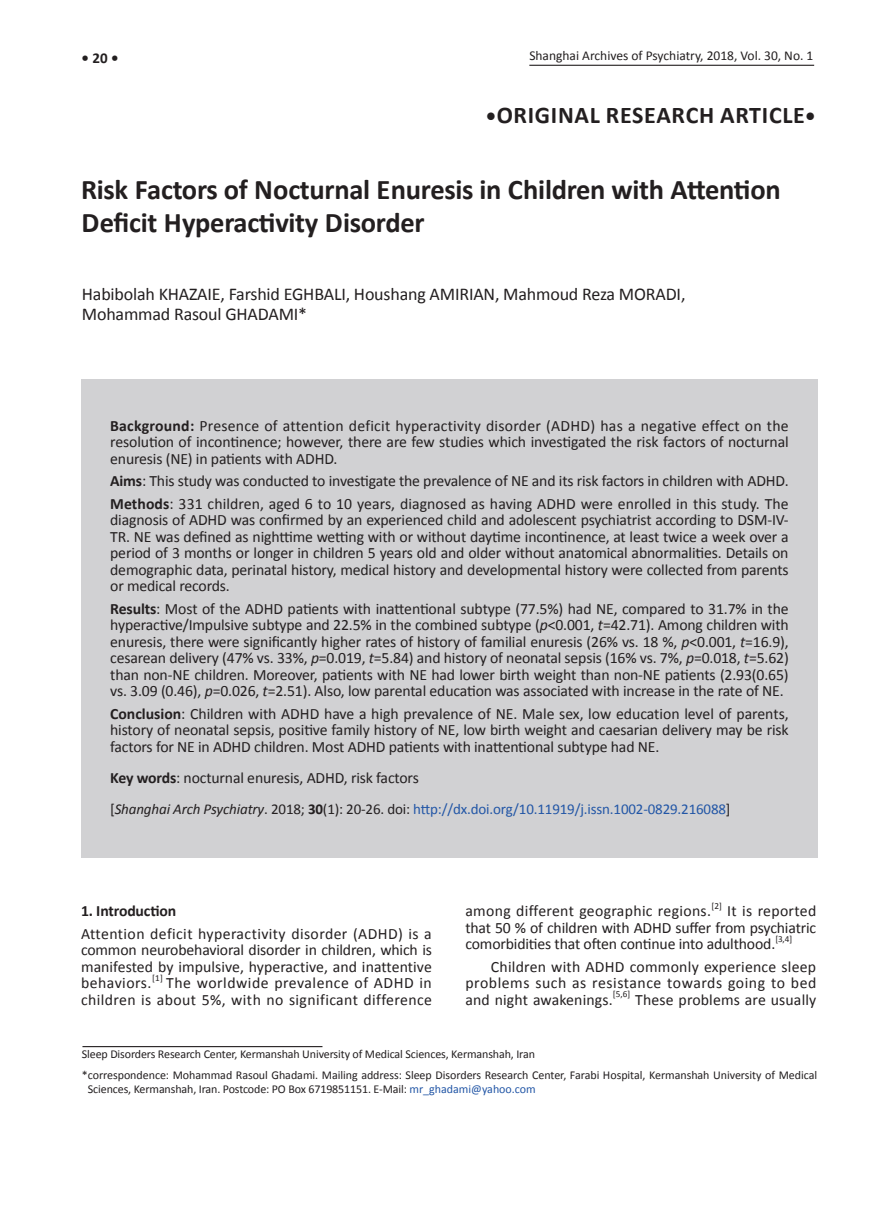
<style>
.page{position:relative;width:893px;height:1212px;background:#fff}
.page>*{position:absolute;margin:0;border:0;box-sizing:border-box;transform-origin:0 0}
.t1{font:700 28.5px/33px "Calibri";letter-spacing:-.01em;color:#231f20}
.t2{font:700 24px "Calibri";letter-spacing:.03em;color:#231f20}
.t3{font:18px/19.5px "Calibri";letter-spacing:-.01em;color:#231f20}
.t4{font:15.75px/16.5px "Calibri";letter-spacing:-.01em;color:#231f20;text-align:justify}
.t5{font:15.75px/16.5px "Calibri";letter-spacing:.025em;color:#231f20;text-align:right}
.t6{font:15.75px "Calibri";letter-spacing:.02em;color:#231f20}
.t7{font:15.75px "Calibri";letter-spacing:.01em;color:#231f20}
.t8{font:700 15.75px "Calibri";letter-spacing:-.01em;color:#231f20}
.t9{font:15px "Calibri";letter-spacing:-.01em;color:#2256a6}
.t10{font:700 15px "Calibri";color:#231f20}
.t11{font:13.5px "Calibri";color:#231f20}
.t12{font:12px/21px "Calibri";letter-spacing:-.01em;color:#231f20}
.t13{font:9.15px "Calibri";color:#231f20}
.s1{font-size:21px}
.s2{font-weight:700}
.s3{font-style:italic}
.s4{color:#231f20}
.s5{font-style:italic;color:#231f20}
.s6{font-weight:700;color:#231f20}
.s7{color:#2256a6}
</style>
<div class="page">
<hr style="left:529px;top:65px;width:285px;height:1px;background:#231f20">
<hr style="left:82px;top:1046px;width:240px;height:1px;background:#231f20">
<div style="left:81px;top:379px;width:736px;height:478px;background:#d1d1d3"></div>
<p class="t10" style="left:82px;top:48px;width:38px">• 20 •</p>
<p class="t11" style="left:529px;top:47px;width:286px">Shanghai Archives of Psychiatry, 2018, Vol. 30, No. 1</p>
<h2 class="t2" style="left:486px;top:99px;width:331px"><span class="s1">•</span>ORIGINAL RESEARCH ARTICLE<span class="s1">•</span></h2>
<h1 class="t1" style="left:81px;top:173px;width:701px">Risk Factors of Nocturnal Enuresis in Children with Attention<br>Deficit Hyperactivity Disorder</h1>
<p class="t3" style="left:82px;top:285px;width:605px">Habibolah KHAZAIE, Farshid EGHBALI, Houshang AMIRIAN, Mahmoud Reza MORADI,<br>Mohammad Rasoul GHADAMI*</p>
<p class="t4" style="left:110px;top:417px;width:680px"><span class="s2">Background:</span> Presence of attention deficit hyperactivity disorder (ADHD) has a negative effect on the resolution of incontinence; however, there are few studies which investigated the risk factors of nocturnal enuresis (NE) in patients with ADHD.</p>
<p class="t4" style="left:110px;top:470px;width:680px;line-height:22.5px"><span class="s2">Aims</span>: This study was conducted to investigate the prevalence of NE and its risk factors in children with ADHD.<br><span class="s2">Methods</span>: 331 children, aged 6 to 10 years, diagnosed as having ADHD were enrolled in this study. The</p>
<p class="t4" style="left:110px;top:512px;width:680px">diagnosis of ADHD was confirmed by an experienced child and adolescent psychiatrist according to DSM-IV-TR. NE was defined as nighttime wetting with or without daytime incontinence, at least twice a week over a period of 3 months or longer in children 5 years old and older without anatomical abnormalities. Details on demographic data, perinatal history, medical history and developmental history were collected from parents or medical records.</p>
<p class="t4" style="left:110px;top:600px;width:680px"><span class="s2">Results</span>: Most of the ADHD patients with inattentional subtype (77.5%) had NE, compared to 31.7% in the hyperactive/Impulsive subtype and 22.5% in the combined subtype (<span class="s3">p</span>&lt;0.001, <span class="s3">t</span>=42.71). Among children with enuresis, there were significantly higher rates of history of familial enuresis (26% vs. 18 %, <span class="s3">p</span>&lt;0.001, <span class="s3">t</span>=16.9), cesarean delivery (47% vs. 33%, <span class="s3">p</span>=0.019, <span class="s3">t</span>=5.84) and history of neonatal sepsis (16% vs. 7%, <span class="s3">p</span>=0.018, <span class="s3">t</span>=5.62) than non-NE children. Moreover, patients with NE had lower birth weight than non-NE patients (2.93(0.65) vs. 3.09 (0.46), <span class="s3">p</span>=0.026, <span class="s3">t</span>=2.51). Also, low parental education was associated with increase in the rate of NE.</p>
<p class="t4" style="left:110px;top:705px;width:680px"><span class="s2">Conclusion</span>: Children with ADHD have a high prevalence of NE. Male sex, low education level of parents, history of neonatal sepsis, positive family history of NE, low birth weight and caesarian delivery may be risk factors for NE in ADHD children. Most ADHD patients with inattentional subtype had NE.</p>
<p class="t4" style="left:110px;top:770px;width:310px"><span class="s2">Key words</span>: nocturnal enuresis, ADHD, risk factors</p>
<p class="t9" style="left:110px;top:799px;width:622px"><span class="s4">[</span><span class="s5">Shanghai Arch Psychiatry</span><span class="s4">. 2018;</span> <span class="s6">30</span><span class="s4">(1): 20-26. doi:</span> http://dx.doi.org/10.11919/j.issn.1002-0829.216088<span class="s4">]</span></p>
<p class="t8" style="left:81px;top:901px;width:97px">1. Introduction</p>
<p class="t4" style="left:81px;top:925px;width:352px">Attention deficit hyperactivity disorder (ADHD) is a common neurobehavioral disorder in children, which is manifested by impulsive, hyperactive, and inattentive behaviors.</p>
<p class="t13" style="left:152px;top:972px;width:12px">[1]</p>
<p class="t5" style="left:81px;top:974px;width:352px">The worldwide prevalence of ADHD in<br>children is about 5%, with no significant difference</p>
<p class="t6" style="left:465px;top:901px;width:247px">among different geographic regions.</p>
<p class="t13" style="left:711px;top:900px;width:12px">[2]</p>
<p class="t4" style="left:465px;top:902px;width:352px;text-indent:262px">It is reported that 50 % of children with ADHD suffer from psychiatric comorbidities that often continue into adulthood.</p>
<p class="t13" style="left:775px;top:933px;width:18px">[3,4]</p>
<p class="t4" style="left:465px;top:958px;width:352px;text-indent:25px">Children with ADHD commonly experience sleep problems such as resistance towards going to bed and night awakenings.</p>
<p class="t13" style="left:613px;top:988px;width:19px">[5,6]</p>
<p class="t7" style="left:635px;top:989px;width:182px">These problems are usually</p>
<p class="t12" style="left:82px;top:1044px;width:737px">Sleep Disorders Research Center, Kermanshah University of Medical Sciences, Kermanshah, Iran<br>*correspondence: Mohammad Rasoul Ghadami. Mailing address: Sleep Disorders Research Center, Farabi Hospital, Kermanshah University of Medical</p>
<p class="t12" style="left:88px;top:1078px;width:449px">Sciences, Kermanshah, Iran. Postcode: PO Box 6719851151. E-Mail: <span class="s7">mr_ghadami@yahoo.com</span></p>
</div>
